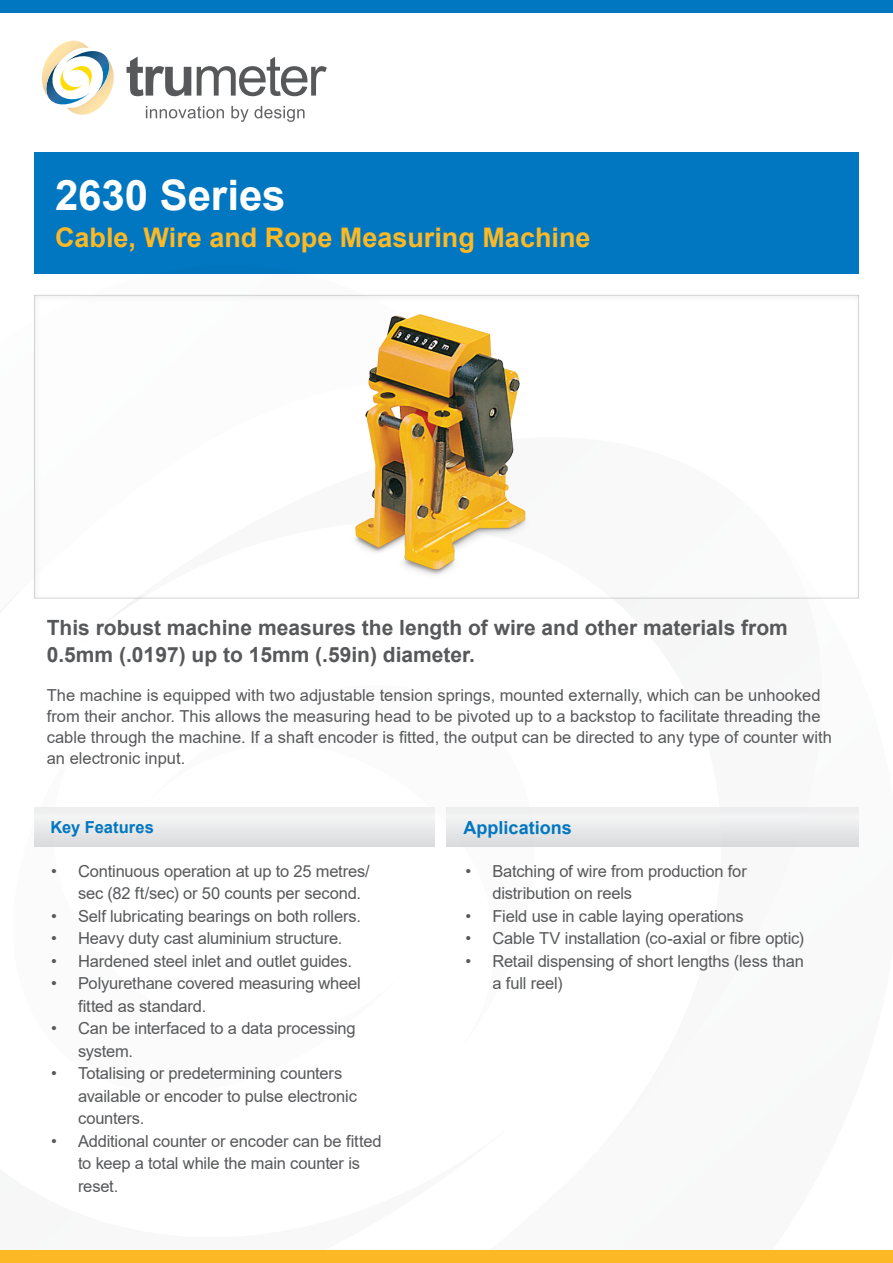
<style>
.page{position:relative;width:893px;height:1263px;background:#fff}
.page>*{position:absolute;margin:0;border:0;box-sizing:border-box;transform-origin:0 0}
.t1{font:700 42px "Arial";color:#fff}
.t2{font:700 27px "Arial";color:#fcb825}
.t3{font:700 21px/27px "Arial";color:#57585a}
.t4{font:700 18px "Arial";color:#0077c0}
.t5{font:16.5px/22.5px "Arial";letter-spacing:-.01em;color:#57585a}
.t6{font:700 16.5px "Arial";letter-spacing:.005em;color:#0077c0}
</style>
<div class="page">
<svg style="left:34px;top:807px;width:375px;height:40px"></svg>
<div style="left:446px;top:808px;width:413px;height:38px;background:linear-gradient(to right,#e9eaeb,#e8e9ea)"></div>
<div style="left:0;top:0;width:893px;height:12px;background:#0077c0"></div>
<div style="left:0;top:1250px;width:893px;height:13px;background:#fcb825"></div>
<div style="left:34px;top:153px;width:825px;height:121px;background:#0077c0"></div>
<div style="left:34px;top:808px;width:401px;height:38px;background:linear-gradient(to right,#e9eaeb,#e9eaeb)"></div>
<svg style="left:41px;top:41px;width:286px;height:81px"></svg>
<img style="left:355px;top:314px;width:172px;height:261px">
<p class="t1" style="left:55px;top:165px;width:232px">2630 Series</p>
<p class="t2" style="left:55px;top:219px;width:537px">Cable, Wire and Rope Measuring Machine</p>
<p class="t3" style="left:47px;top:614px;width:743px">This robust machine measures the length of wire and other materials from<br>0.5mm (.0197) up to 15mm (.59in) diameter.</p>
<p class="t5" style="left:47px;top:684px;width:787px;line-height:21px">The machine is equipped with two adjustable tension springs, mounted externally, which can be unhooked from their anchor. This allows the measuring head to be pivoted up to a backstop to facilitate threading the cable through the machine. If a shaft encoder is fitted, the output can be directed to any type of counter with an electronic input.</p>
<p class="t6" style="left:51px;top:815px;width:105px">Key Features</p>
<p class="t5" style="left:78px;top:859px;width:293px;text-indent:-27px">• Continuous operation at up to 25 metres/ sec (82 ft/sec) or 50 counts per second.</p>
<p class="t5" style="left:51px;top:904px;width:312px">• Self lubricating bearings on both rollers.</p>
<p class="t5" style="left:51px;top:927px;width:293px">• Heavy duty cast aluminium structure.</p>
<p class="t5" style="left:51px;top:949px;width:303px">• Hardened steel inlet and outlet guides.</p>
<p class="t5" style="left:78px;top:972px;width:284px;text-indent:-27px">• Polyurethane covered measuring wheel fitted as standard.</p>
<p class="t5" style="left:78px;top:1017px;width:279px;text-indent:-27px">• Can be interfaced to a data processing system.</p>
<p class="t5" style="left:78px;top:1062px;width:280px;text-indent:-27px">• Totalising or predetermining counters available or encoder to pulse electronic counters.</p>
<p class="t5" style="left:78px;top:1129px;width:305px;text-indent:-27px">• Additional counter or encoder can be fitted to keep a total while the main counter is reset.</p>
<p class="t4" style="left:463px;top:814px;width:110px">Applications</p>
<p class="t5" style="left:492px;top:859px;width:256px;text-indent:-27px">• Batching of wire from production for distribution on reels</p>
<p class="t5" style="left:465px;top:904px;width:280px">• Field use in cable laying operations</p>
<p class="t5" style="left:465px;top:927px;width:340px">• Cable TV installation (co-axial or fibre optic)</p>
<p class="t5" style="left:492px;top:949px;width:313px;text-indent:-27px">• Retail dispensing of short lengths (less than a full reel)</p>
</div>
